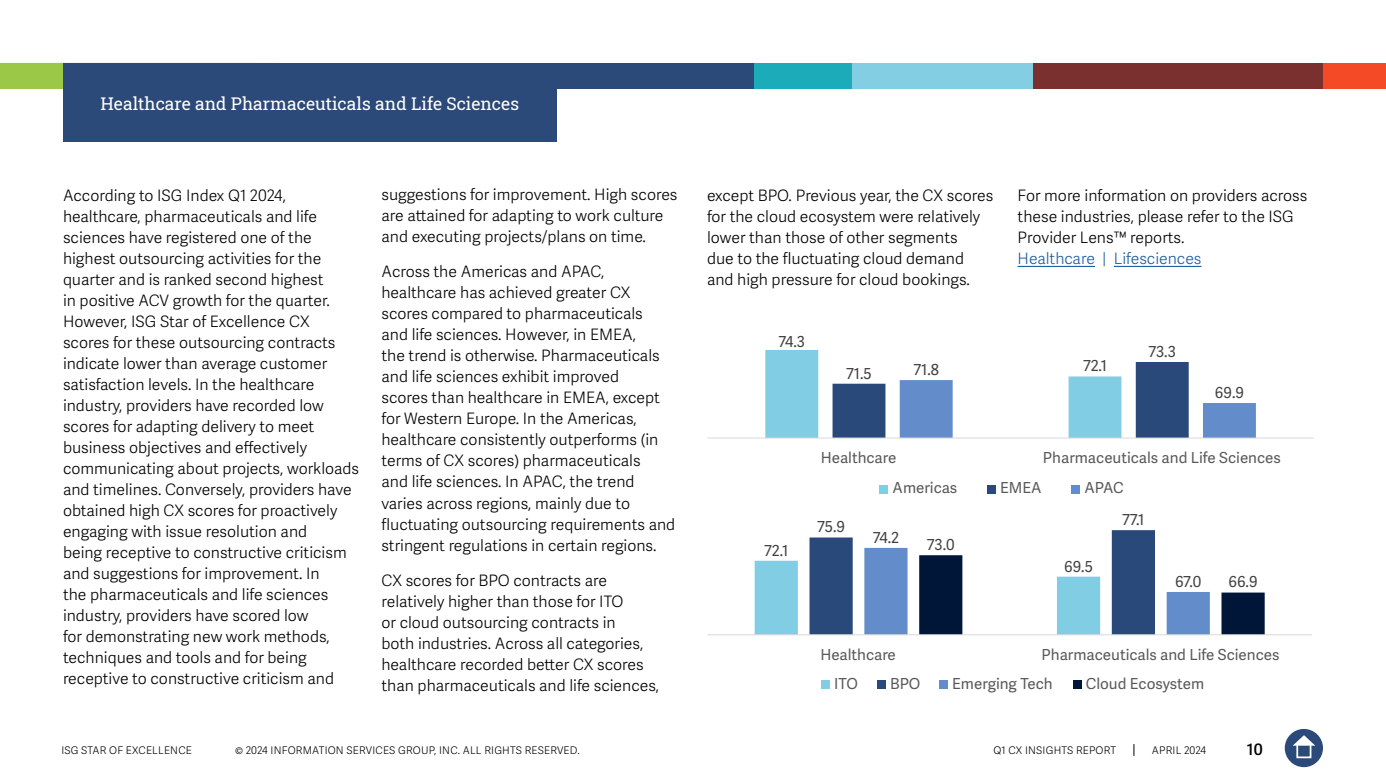
<style>
.page{position:relative;width:1386px;height:780px;background:#fff}
.page>*{position:absolute;margin:0;border:0;box-sizing:border-box;transform-origin:0 0}
.t1{font:17.5px "Roboto Slab ISG P Regular";color:#fff}
.t2{font:300 15.75px/21px "Adelle Sans";color:#000101}
.t3{font:300 15.75px "Adelle Sans";color:#215e9e}
.t4{font:600 15.75px "Adelle Sans";color:#000}
.t5{font:15.22px "Adelle Sans";color:#595959}
.t6{font:15.22px "Adelle Sans";letter-spacing:-.005em;color:#404040}
.t7{font:300 10.5px "Adelle Sans";letter-spacing:.02em;color:#000}
</style>
<div class="page">
<div style="left:0;top:63px;width:63px;height:25px;background:#9bc947"></div>
<div style="left:533px;top:63px;width:223px;height:25px;background:#2b4a79"></div>
<div style="left:850px;top:63px;width:184px;height:25px;background:#84cee3"></div>
<div style="left:1323px;top:63px;width:63px;height:25px;background:#f54a26"></div>
<div style="left:1033px;top:63px;width:290px;height:25px;background:#7a302e"></div>
<div style="left:754px;top:63px;width:98px;height:25px;background:#1cabb9"></div>
<svg style="left:1133px;top:744px;width:1px;height:12px"></svg>
<div style="left:1285px;top:729px;width:38px;height:38px;background:#2b4a79;border-radius:50%"></div>
<svg style="left:1293px;top:735px;width:22px;height:10px"></svg>
<div style="left:1296px;top:743px;width:15px;height:15px;border:2px solid #fff"></div>
<div style="left:63px;top:63px;width:493px;height:79px;background:#2b4a79"></div>
<hr style="left:1018px;top:266px;width:77px;height:1px;background:#215e9e">
<hr style="left:1114px;top:266px;width:88px;height:1px;background:#215e9e">
<svg style="left:765px;top:350px;width:491px;height:87px"></svg>
<hr style="left:707px;top:437px;width:607px;height:1px;background:#d9d9d9">
<div style="left:879px;top:484px;width:9px;height:9px;background:#81cee4"></div>
<div style="left:987px;top:484px;width:9px;height:9px;background:#29497b"></div>
<div style="left:1071px;top:484px;width:9px;height:9px;background:#638ccb"></div>
<svg style="left:755px;top:530px;width:510px;height:104px"></svg>
<hr style="left:707px;top:634px;width:605px;height:1px;background:#d9d9d9">
<div style="left:821px;top:680px;width:9px;height:9px;background:#81cee4"></div>
<div style="left:877px;top:680px;width:9px;height:9px;background:#29497b"></div>
<div style="left:939px;top:680px;width:9px;height:9px;background:#638ccb"></div>
<div style="left:1073px;top:680px;width:9px;height:9px;background:#001638"></div>
<p class="t1" style="left:100px;top:91px;width:420px">Healthcare and Pharmaceuticals and Life Sciences</p>
<p class="t2" style="left:63px;top:185px;width:297px">According to ISG Index Q1 2024, healthcare, pharmaceuticals and life sciences have registered one of the highest outsourcing activities for the quarter and is ranked second highest<br>in positive ACV growth for the quarter.<br>However, ISG Star of Excellence CX scores for these outsourcing contracts indicate lower than average customer satisfaction levels. In the healthcare industry, providers have recorded low scores for adapting delivery to meet business objectives and effectively communicating about projects, workloads and timelines. Conversely, providers have obtained high CX scores for proactively engaging with issue resolution and<br>being receptive to constructive criticism and suggestions for improvement. In<br>the pharmaceuticals and life sciences industry, providers have scored low<br>for demonstrating new work methods, techniques and tools and for being receptive to constructive criticism and</p>
<p class="t2" style="left:381px;top:185px;width:298px">suggestions for improvement. High scores are attained for adapting to work culture and executing projects/plans on time.</p>
<p class="t2" style="left:381px;top:262px;width:295px">Across the Americas and APAC, healthcare has achieved greater CX scores compared to pharmaceuticals<br>and life sciences. However, in EMEA,<br>the trend is otherwise. Pharmaceuticals and life sciences exhibit improved<br>scores than healthcare in EMEA, except for Western Europe. In the Americas, healthcare consistently outperforms (in terms of CX scores) pharmaceuticals<br>and life sciences. In APAC, the trend varies across regions, mainly due to fluctuating outsourcing requirements and stringent regulations in certain regions.</p>
<p class="t2" style="left:381px;top:570px;width:279px">CX scores for BPO contracts are relatively higher than those for ITO<br>or cloud outsourcing contracts in<br>both industries. Across all categories, healthcare recorded better CX scores than pharmaceuticals and life sciences,</p>
<p class="t2" style="left:707px;top:185px;width:288px">except BPO. Previous year, the CX scores for the cloud ecosystem were relatively lower than those of other segments<br>due to the fluctuating cloud demand and high pressure for cloud bookings.</p>
<p class="t2" style="left:1018px;top:185px;width:291px">For more information on providers across these industries, please refer to the ISG<br>Provider Lens™ reports.</p>
<p class="t3" style="left:1018px;top:249px;width:185px">Healthcare | Lifesciences</p>
<p class="t6" style="left:779px;top:332px;width:28px">74.3</p>
<p class="t6" style="left:846px;top:364px;width:27px">71.5</p>
<p class="t6" style="left:913px;top:361px;width:27px">71.8</p>
<p class="t6" style="left:1083px;top:357px;width:26px">72.1</p>
<p class="t6" style="left:1149px;top:343px;width:29px">73.3</p>
<p class="t6" style="left:1215px;top:384px;width:31px">69.9</p>
<p class="t6" style="left:764px;top:541px;width:26px">72.1</p>
<p class="t5" style="left:821px;top:449px;width:77px">Healthcare</p>
<p class="t5" style="left:1043px;top:449px;width:240px">Pharmaceuticals and Life Sciences</p>
<p class="t5" style="left:893px;top:479px;width:66px">Americas</p>
<p class="t5" style="left:1000px;top:479px;width:43px">EMEA</p>
<p class="t5" style="left:1084px;top:479px;width:41px">APAC</p>
<p class="t6" style="left:817px;top:518px;width:29px">75.9</p>
<p class="t6" style="left:873px;top:528px;width:28px">74.2</p>
<p class="t6" style="left:927px;top:536px;width:29px">73.0</p>
<p class="t6" style="left:1064px;top:557px;width:30px">69.5</p>
<p class="t6" style="left:1122px;top:511px;width:24px">77.1</p>
<p class="t6" style="left:1175px;top:572px;width:28px">67.0</p>
<p class="t6" style="left:1229px;top:573px;width:31px">66.9</p>
<p class="t5" style="left:820px;top:646px;width:77px">Healthcare</p>
<p class="t5" style="left:1041px;top:646px;width:240px">Pharmaceuticals and Life Sciences</p>
<p class="t5" style="left:834px;top:675px;width:25px">ITO</p>
<p class="t5" style="left:890px;top:675px;width:32px">BPO</p>
<p class="t5" style="left:952px;top:675px;width:102px">Emerging Tech</p>
<p class="t5" style="left:1086px;top:675px;width:120px">Cloud Ecosystem</p>
<p class="t7" style="left:61px;top:744px;width:132px">ISG STAR OF EXCELLENCE</p>
<p class="t7" style="left:235px;top:744px;width:346px">© 2024 INFORMATION SERVICES GROUP, INC. ALL RIGHTS RESERVED.</p>
<p class="t7" style="left:993px;top:744px;width:124px">Q1 CX INSIGHTS REPORT</p>
<p class="t7" style="left:1152px;top:744px;width:56px">APRIL 2024</p>
<p class="t4" style="left:1247px;top:740px;width:18px">10</p>
</div>
